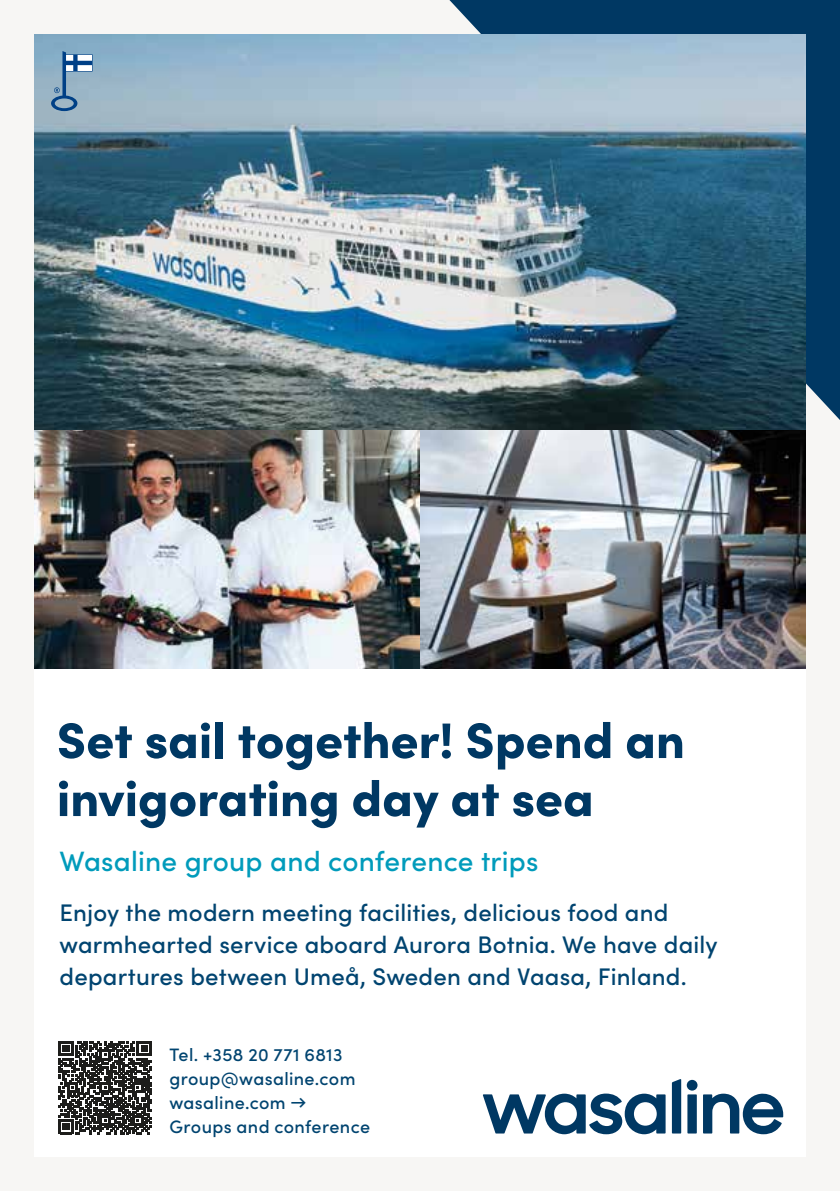
<style>
.page{position:relative;width:840px;height:1191px;background:#fff}
.page>*{position:absolute;margin:0;border:0;box-sizing:border-box;transform-origin:0 0}
.t1{font:900 50px/58px "Sofia Pro";letter-spacing:-.005em;color:#003863}
.t2{font:500 28px "Sofia Pro";letter-spacing:.005em;color:#009bbb}
.t3{font:500 24px/32px "Sofia Pro";letter-spacing:.005em;color:#004470}
.t4{font:500 18px/24px "Sofia Pro";letter-spacing:.02em;color:#004470}
</style>
<div class="page">
<div style="left:0;top:0;width:839px;height:1191px;background:#f7f6f4"></div>
<svg style="left:449px;top:0;width:390px;height:420px;background:#0d426a"></svg>
<div style="left:34px;top:34px;width:771px;height:1123px;background:#fff"></div>
<img style="left:34px;top:34px;width:771px;height:634px">
<svg style="left:482px;top:1093px;width:183px;height:41px"></svg>
<svg style="left:703px;top:1093px;width:79px;height:41px"></svg>
<svg style="left:671px;top:1079px;width:9px;height:54px"></svg>
<div style="left:687px;top:1094px;width:9px;height:39px;background:#003863"></div>
<svg style="left:686px;top:1079px;width:11px;height:11px"></svg>
<svg style="left:59px;top:1041px;width:92px;height:93px"></svg>
<svg style="left:51px;top:51px;width:41px;height:60px;background:#7297b6"></svg>
<div style="left:66px;top:55px;width:7px;height:6px;background:#fff"></div>
<div style="left:77px;top:55px;width:15px;height:6px;background:#fff"></div>
<div style="left:66px;top:65px;width:7px;height:6px;background:#fff"></div>
<div style="left:77px;top:65px;width:15px;height:6px;background:#fff"></div>
<h1 class="t1" style="left:57px;top:707px;width:629px">Set sail together! Spend an invigorating day at sea</h1>
<p class="t2" style="left:60px;top:841px;width:480px">Wasaline group and conference trips</p>
<p class="t3" style="left:60px;top:894px;width:659px">Enjoy the modern meeting facilities, delicious food and warmhearted service aboard Aurora Botnia. We have daily departures between Umeå, Sweden and Vaasa, Finland.</p>
<p class="t4" style="left:169px;top:1042px;width:202px">Tel. +358 20 771 6813 group@wasaline.com wasaline.com →<br>Groups and conference</p>
</div>
